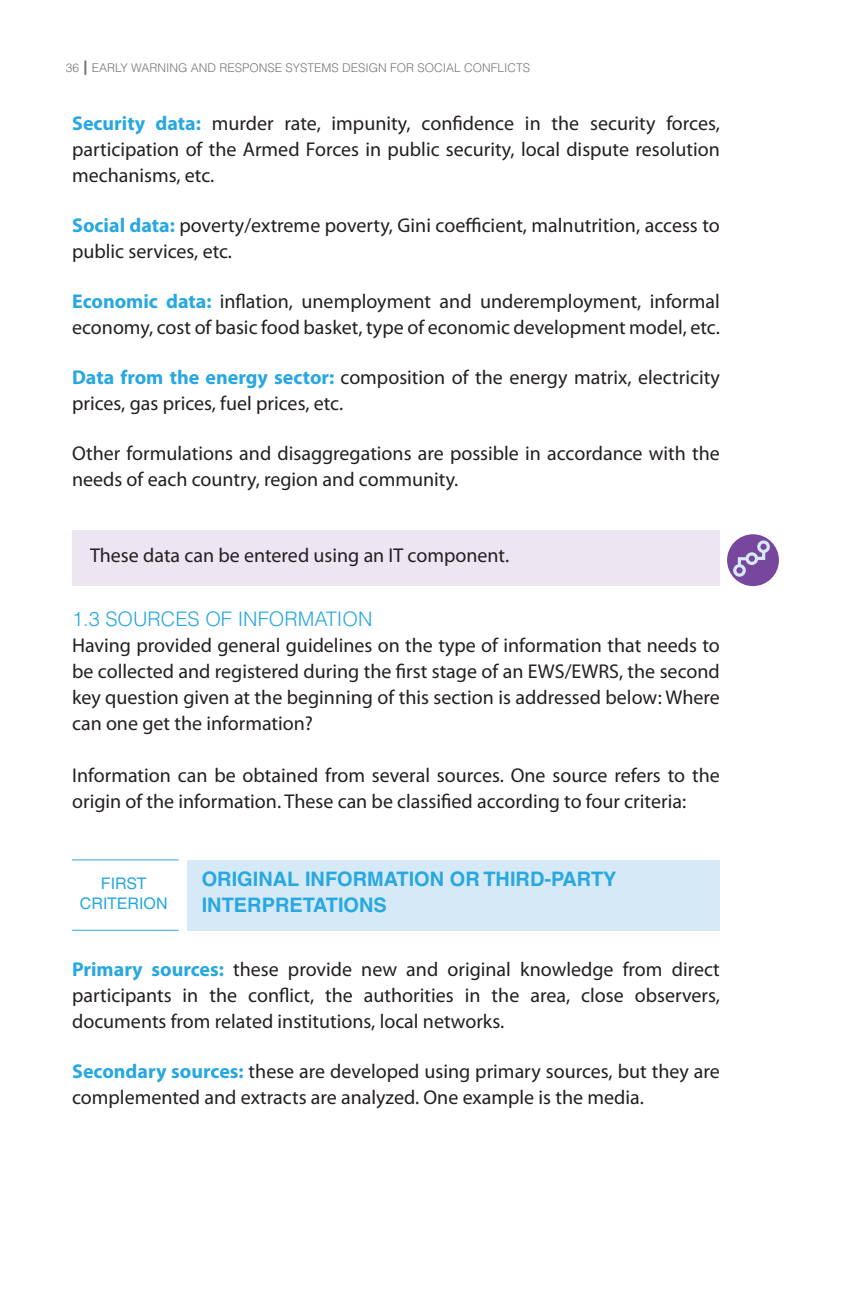
<style>
.page{position:relative;width:864px;height:1296px;background:#fff}
.page>*{position:absolute;margin:0;border:0;box-sizing:border-box;transform-origin:0 0}
.t1{font:20px/26px "Myriad Pro";color:#231f20}
.t2{font:700 20px/26px "Helvetica LT Std";color:#27a8e0}
.t3{font:300 20px "Helvetica LT Std";color:#27a8e0}
.t4{font:16px/20px "Helvetica LT Std";color:#27a8e0;text-align:center}
.t5{font:300 12px "Helvetica LT Std";color:#76787b}
.s1{font-weight:700;color:#27a8e0}
</style>
<div class="page">
<svg style="left:84px;top:60px;width:2px;height:15px"></svg>
<div style="left:187px;top:860px;width:533px;height:70px;background:#d6e9f7"></div>
<div style="left:72px;top:531px;width:648px;height:55px;background:#ebe6f2"></div>
<div style="left:727px;top:534px;width:52px;height:52px;background:#76479c;border-radius:50%"></div>
<div style="left:733px;top:564px;width:13px;height:13px;border:3px solid #d6e9f7;border-radius:50%"></div>
<div style="left:757px;top:540px;width:13px;height:13px;border:3px solid #d6e9f7;border-radius:50%"></div>
<svg style="left:736px;top:549px;width:31px;height:20px"></svg>
<hr style="left:72px;top:860px;width:107px;height:1px;background:#27a8e0">
<hr style="left:72px;top:930px;width:107px;height:1px;background:#27a8e0">
<p class="t5" style="left:66px;top:60px;width:466px">36 EARLY WARNING AND RESPONSE SYSTEMS DESIGN FOR SOCIAL CONFLICTS</p>
<p class="t1" style="left:72px;top:110px;width:649px;text-align:justify"><span class="s1">Security data:</span> murder rate, impunity, confidence in the security forces, participation of the Armed Forces in public security, local dispute resolution mechanisms, etc.</p>
<p class="t1" style="left:72px;top:212px;width:649px"><span class="s1">Social data:</span> poverty/extreme poverty, Gini coefficient, malnutrition, access to public services, etc.</p>
<p class="t1" style="left:72px;top:288px;width:649px"><span class="s1">Economic data:</span> inflation, unemployment and underemployment, informal economy, cost of basic food basket, type of economic development model, etc.</p>
<p class="t1" style="left:72px;top:364px;width:649px"><span class="s1">Data from the energy sector:</span> composition of the energy matrix, electricity prices, gas prices, fuel prices, etc.</p>
<p class="t1" style="left:72px;top:440px;width:649px">Other formulations and disaggregations are possible in accordance with the needs of each country, region and community.</p>
<p class="t1" style="left:90px;top:542px;width:421px">These data can be entered using an IT component.</p>
<p class="t3" style="left:72px;top:607px;width:60px">1.3 SOURCES</p>
<p class="t3" style="left:205px;top:607px;width:46px">OF INFORMATION</p>
<p class="t1" style="left:72px;top:632px;width:649px;text-align:justify">Having provided general guidelines on the type of information that needs to be collected and registered during the first stage of an EWS/EWRS, the second key question given at the beginning of this section is addressed below: Where can one get the information?</p>
<p class="t1" style="left:72px;top:762px;width:649px">Information can be obtained from several sources. One source refers to the origin of the information. These can be classified according to four criteria:</p>
<p class="t4" style="left:80px;top:874px;width:69px">FI RST<br>CRITERION</p>
<p class="t2" style="left:202px;top:866px;width:416px">ORIGINAL INFORMATION OR THIRD-PARTY<br>INTERPRET</p>
<p class="t2" style="left:313px;top:892px;width:73px">ATIONS</p>
<p class="t1" style="left:72px;top:956px;width:649px;text-align:justify"><span class="s1">Primary sources:</span> these provide new and original knowledge from direct participants in the conflict, the authorities in the area, close observers, documents from related institutions, local networks.</p>
<p class="t1" style="left:72px;top:1058px;width:649px"><span class="s1">Secondary sources:</span> these are developed using primary sources, but they are complemented and extracts are analyzed. One example is the media.</p>
</div>
